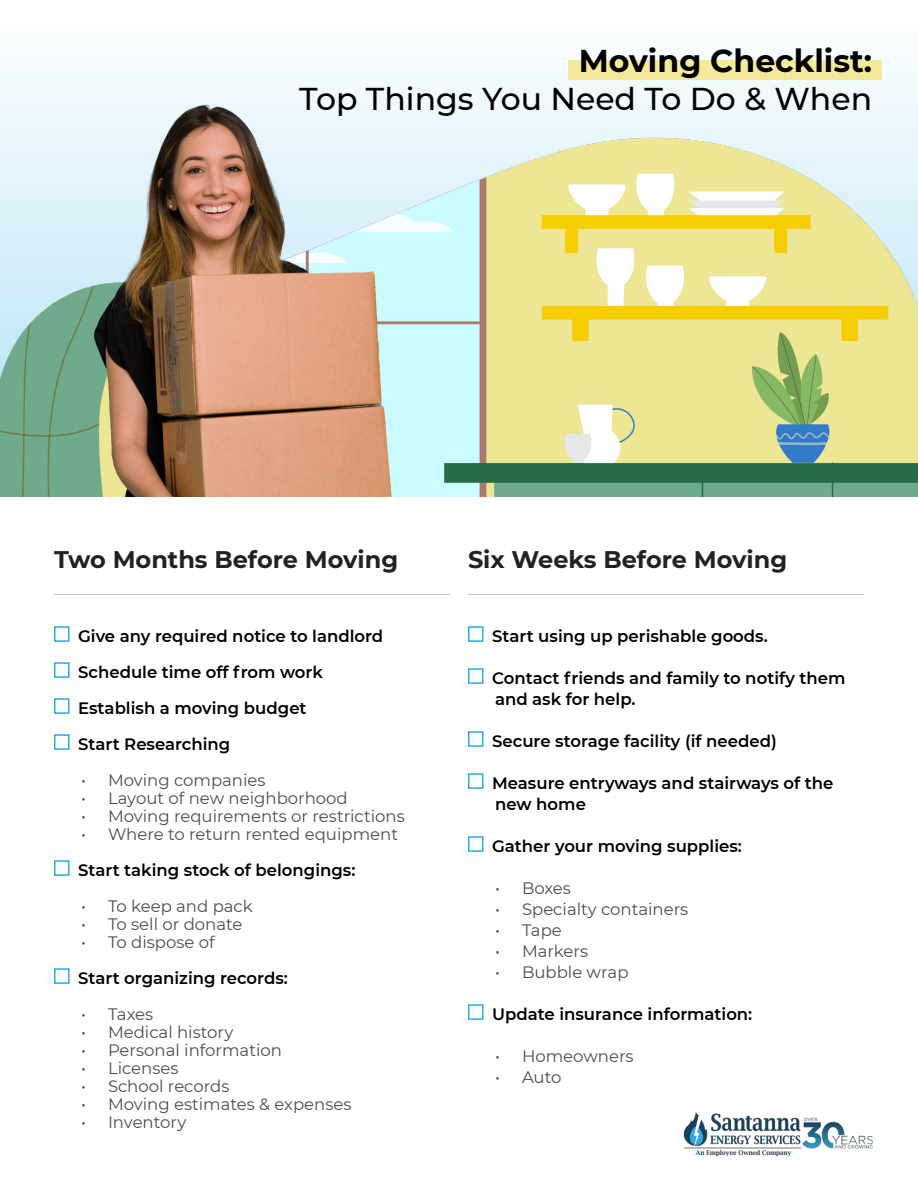
<style>
.page{position:relative;width:918px;height:1188px;background:#fff}
.page>*{position:absolute;margin:0;border:0;box-sizing:border-box;transform-origin:0 0}
.t1{font:500 31.5px "Montserrat";color:#000}
.t2{font:700 31.5px "Montserrat";color:#000}
.t3{font:700 24px "Montserrat";color:#222}
.t4{font:600 16.5px/21px "Montserrat";color:#000}
.t5{font:16.5px "Montserrat";color:#4d4d4d}
</style>
<div class="page">
<div style="left:0;top:0;width:918px;height:497px;background:#f7fcfe"></div>
<img style="left:0;top:104px;width:918px;height:393px">
<div style="left:568px;top:60px;width:313px;height:19px;background:#f4e999"></div>
<div style="left:54px;top:626px;width:16px;height:16px;border:2px solid #2baae1"></div>
<div style="left:54px;top:662px;width:16px;height:16px;border:2px solid #2baae1"></div>
<div style="left:54px;top:698px;width:16px;height:16px;border:2px solid #2baae1"></div>
<div style="left:54px;top:734px;width:16px;height:16px;border:2px solid #2baae1"></div>
<div style="left:54px;top:860px;width:16px;height:16px;border:2px solid #2baae1"></div>
<div style="left:54px;top:968px;width:16px;height:16px;border:2px solid #2baae1"></div>
<div style="left:468px;top:626px;width:16px;height:16px;border:2px solid #2baae1"></div>
<div style="left:468px;top:668px;width:16px;height:16px;border:2px solid #2baae1"></div>
<div style="left:468px;top:731px;width:16px;height:16px;border:2px solid #2baae1"></div>
<div style="left:468px;top:773px;width:16px;height:16px;border:2px solid #2baae1"></div>
<div style="left:468px;top:836px;width:16px;height:16px;border:2px solid #2baae1"></div>
<div style="left:468px;top:1004px;width:16px;height:16px;border:2px solid #2baae1"></div>
<hr style="left:54px;top:594px;width:396px;height:1px;background:#16425f">
<hr style="left:468px;top:594px;width:396px;height:1px;background:#16425f">
<img style="left:684px;top:1112px;width:189px;height:45px">
<p class="t2" style="left:579px;top:39px;width:295px">Moving Checklist:</p>
<p class="t1" style="left:299px;top:77px;width:574px">Top Things You Need To Do &amp; When</p>
<p class="t3" style="left:54px;top:542px;width:346px">Two Months Before Moving</p>
<p class="t3" style="left:468px;top:542px;width:321px">Six Weeks Before Moving</p>
<p class="t4" style="left:78px;top:625px;width:307px">Give any required notice to landlord</p>
<p class="t4" style="left:78px;top:661px;width:246px">Schedule time off from work</p>
<p class="t4" style="left:78px;top:697px;width:230px">Establish a moving budget</p>
<p class="t4" style="left:78px;top:733px;width:154px">Start Researching</p>
<p class="t5" style="left:81px;top:769px;width:186px">• Moving companies</p>
<p class="t5" style="left:81px;top:787px;width:268px">• Layout of new neighborhood</p>
<p class="t5" style="left:81px;top:805px;width:325px">• Moving requirements or restrictions</p>
<p class="t5" style="left:81px;top:823px;width:319px">• Where to return rented equipment</p>
<p class="t4" style="left:78px;top:859px;width:279px">Start taking stock of belongings:</p>
<p class="t5" style="left:81px;top:895px;width:173px">• To keep and pack</p>
<p class="t5" style="left:81px;top:913px;width:163px">• To sell or donate</p>
<p class="t5" style="left:81px;top:931px;width:135px">• To dispose of</p>
<p class="t4" style="left:78px;top:967px;width:211px">Start organizing records:</p>
<p class="t5" style="left:81px;top:1003px;width:74px">• Taxes</p>
<p class="t5" style="left:81px;top:1021px;width:154px">• Medical history</p>
<p class="t5" style="left:81px;top:1039px;width:203px">• Personal information</p>
<p class="t5" style="left:81px;top:1057px;width:99px">• Licenses</p>
<p class="t5" style="left:81px;top:1075px;width:150px">• School records</p>
<p class="t5" style="left:81px;top:1093px;width:272px">• Moving estimates &amp; expenses</p>
<p class="t5" style="left:81px;top:1111px;width:107px">• Inventory</p>
<p class="t4" style="left:492px;top:625px;width:277px">Start using up perishable goods.</p>
<p class="t4" style="left:492px;top:667px;width:355px">Contact friends and family to notify them and ask for help.</p>
<p class="t4" style="left:492px;top:730px;width:286px">Secure storage facility (if needed)</p>
<p class="t4" style="left:492px;top:772px;width:343px">Measure entryways and stairways of the new home</p>
<p class="t4" style="left:492px;top:835px;width:251px">Gather your moving supplies:</p>
<p class="t5" style="left:495px;top:877px;width:78px">• Boxes</p>
<p class="t5" style="left:495px;top:898px;width:195px">• Specialty containers</p>
<p class="t5" style="left:495px;top:919px;width:68px">• Tape</p>
<p class="t5" style="left:495px;top:940px;width:95px">• Markers</p>
<p class="t5" style="left:495px;top:961px;width:135px">• Bubble wrap</p>
<p class="t4" style="left:492px;top:1003px;width:262px">Update insurance information:</p>
<p class="t5" style="left:495px;top:1045px;width:140px">• Homeowners</p>
<p class="t5" style="left:495px;top:1066px;width:68px">• Auto</p>
</div>
